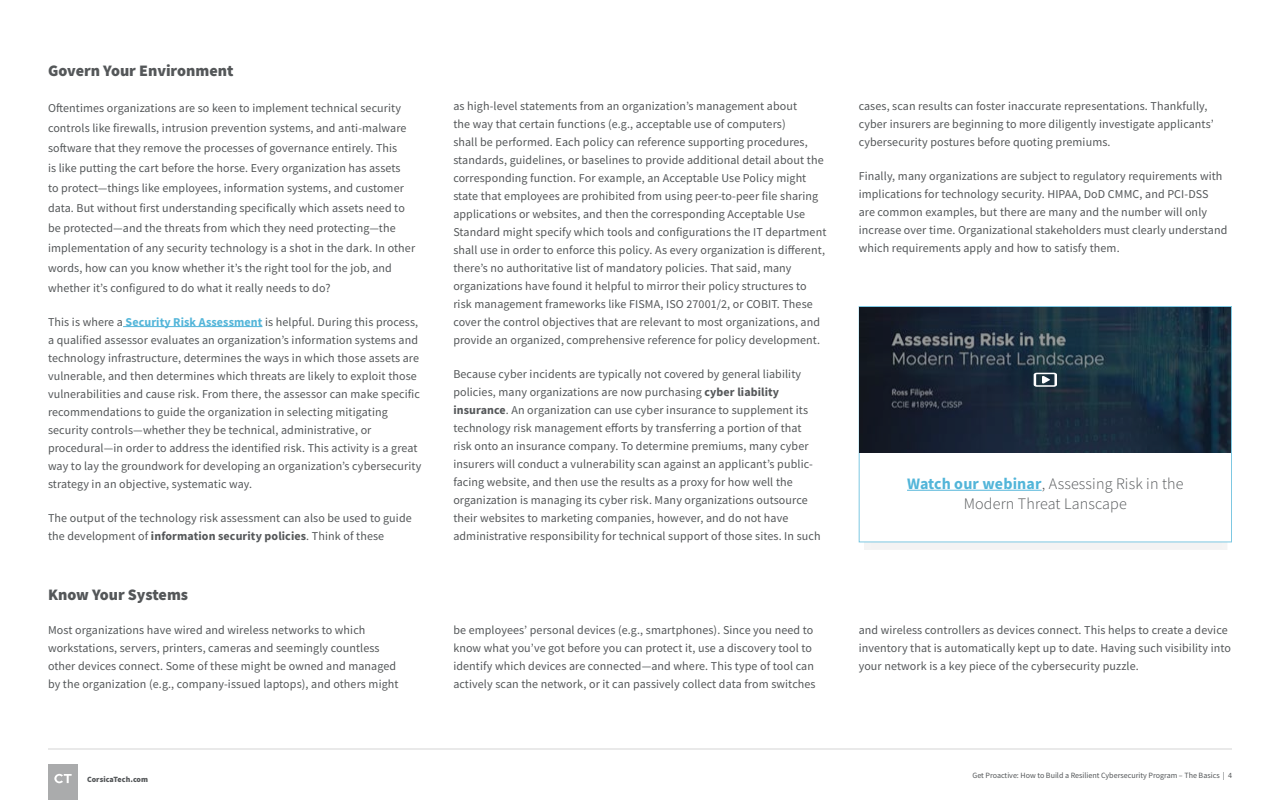
<style>
.page{position:relative;width:1280px;height:800px;background:#fff}
.page>*{position:absolute;margin:0;border:0;box-sizing:border-box;transform-origin:0 0}
.t1{font:300 16px/20px "Source Sans Pro";letter-spacing:.01em;color:#545759;text-align:center}
.t2{font:900 16px "Source Sans Pro";color:#545759}
.t3{font:12px/18px "Source Sans Pro";letter-spacing:.01em;color:#545759}
.t4{font:8px "Source Sans Pro";color:#545759}
.t5{font:900 8px "Source Sans Pro";letter-spacing:.01em;color:#545759}
.s1{font-weight:700;color:#52b5d9}
.s2{font-weight:700}
</style>
<div class="page">
<div style="left:48px;top:764px;width:30px;height:36px;background:#aaabac"></div>
<svg style="left:54px;top:774px;width:18px;height:9px"></svg>
<hr style="left:48px;top:749px;width:1184px;height:1px;background:#d4d5d5">
<hr style="left:123px;top:326px;width:140px;height:1px;background:#52b5d9">
<div style="left:864px;top:418px;width:364px;height:132px;background:#000;opacity:.05"></div>
<div style="left:859px;top:306px;width:373px;height:236px;background:#fff"></div>
<hr style="left:907px;top:490px;width:135px;height:1px;background:#52b5d9">
<div style="left:859px;top:306px;width:373px;height:236px;border:1px solid #7dc8e2"></div>
<svg style="left:860px;top:307px;width:371px;height:145px;background:#1c2c3b"></svg>
<svg style="left:1034px;top:373px;width:23px;height:14px"></svg>
<h1 class="t2" style="left:48px;top:60px;width:187px">Govern Your Environment</h1>
<p class="t3" style="left:48px;top:98px;width:369px;line-height:20px">Oftentimes organizations are so keen to implement technical security controls like firewalls, intrusion prevention systems, and anti-malware software that they remove the processes of governance entirely. This<br>is like putting the cart before the horse. Every organization has assets<br>to protect—things like employees, information systems, and customer data. But without first understanding specifically which assets need to be protected—and the threats from which they need protecting—the implementation of any security technology is a shot in the dark. In other words, how can you know whether it’s the right tool for the job, and whether it’s configured to do what it really needs to do?</p>
<p class="t3" style="left:48px;top:313px;width:375px">This is where a <span class="s1">Security Risk Assessment</span> is helpful. During this process, a qualified assessor evaluates an organization’s information systems and technology infrastructure, determines the ways in which those assets are vulnerable, and then determines which threats are likely to exploit those vulnerabilities and cause risk. From there, the assessor can make specific recommendations to guide the organization in selecting mitigating security controls—whether they be technical, administrative, or procedural—in order to address the identified risk. This activity is a great way to lay the groundwork for developing an organization’s cybersecurity strategy in an objective, systematic way.</p>
<p class="t3" style="left:48px;top:509px;width:365px">The output of the technology risk assessment can also be used to guide the development of <span class="s2">information security policies</span>. Think of these</p>
<p class="t3" style="left:453px;top:97px;width:375px">as high-level statements from an organization’s management about<br>the way that certain functions (e.g., acceptable use of computers)<br>shall be performed. Each policy can reference supporting procedures, standards, guidelines, or baselines to provide additional detail about the corresponding function. For example, an Acceptable Use Policy might state that employees are prohibited from using peer-to-peer file sharing applications or websites, and then the corresponding Acceptable Use Standard might specify which tools and configurations the IT department shall use in order to enforce this policy. As every organization is different, there’s no authoritative list of mandatory policies. That said, many organizations have found it helpful to mirror their policy structures to risk management frameworks like FISMA, ISO 27001/2, or COBIT. These cover the control objectives that are relevant to most organizations, and provide an organized, comprehensive reference for policy development.</p>
<p class="t3" style="left:453px;top:365px;width:369px">Because cyber incidents are typically not covered by general liability policies, many organizations are now purchasing <span class="s2">cyber liability insurance</span>. An organization can use cyber insurance to supplement its technology risk management efforts by transferring a portion of that risk onto an insurance company. To determine premiums, many cyber insurers will conduct a vulnerability scan against an applicant’s public&shy;facing website, and then use the results as a proxy for how well the organization is managing its cyber risk. Many organizations outsource their websites to marketing companies, however, and do not have administrative responsibility for technical support of those sites. In such</p>
<p class="t3" style="left:859px;top:97px;width:357px">cases, scan results can foster inaccurate representations. Thankfully, cyber insurers are beginning to more diligently investigate applicants’ cybersecurity postures before quoting premiums.</p>
<p class="t3" style="left:859px;top:167px;width:370px">Finally, many organizations are subject to regulatory requirements with implications for technology security. HIPAA, DoD CMMC, and PCI-DSS are common examples, but there are many and the number will only increase over time. Organizational stakeholders must clearly understand which requirements apply and how to satisfy them.</p>
<h1 class="t1" style="left:907px;top:474px;width:278px"><span class="s1">Watch our webinar</span>, Assessing Risk in the<br>Modern Threat Lanscape</h1>
<h1 class="t2" style="left:48px;top:584px;width:142px">Know Your Systems</h1>
<p class="t3" style="left:48px;top:621px;width:352px">Most organizations have wired and wireless networks to which workstations, servers, printers, cameras and seemingly countless other devices connect. Some of these might be owned and managed by the organization (e.g., company-issued laptops), and others might</p>
<p class="t3" style="left:453px;top:621px;width:364px">be employees’ personal devices (e.g., smartphones). Since you need to know what you’ve got before you can protect it, use a discovery tool to identify which devices are connected—and where. This type of tool can actively scan the network, or it can passively collect data from switches</p>
<p class="t3" style="left:859px;top:621px;width:374px">and wireless controllers as devices connect. This helps to create a device inventory that is automatically kept up to date. Having such visibility into your network is a key piece of the cybersecurity puzzle.</p>
<p class="t5" style="left:87px;top:773px;width:63px">CorsicaTech.com</p>
<p class="t4" style="left:972px;top:770px;width:261px">Get Proactive: How to Build a Resilient Cybersecurity Program – The Basics | 4</p>
</div>
